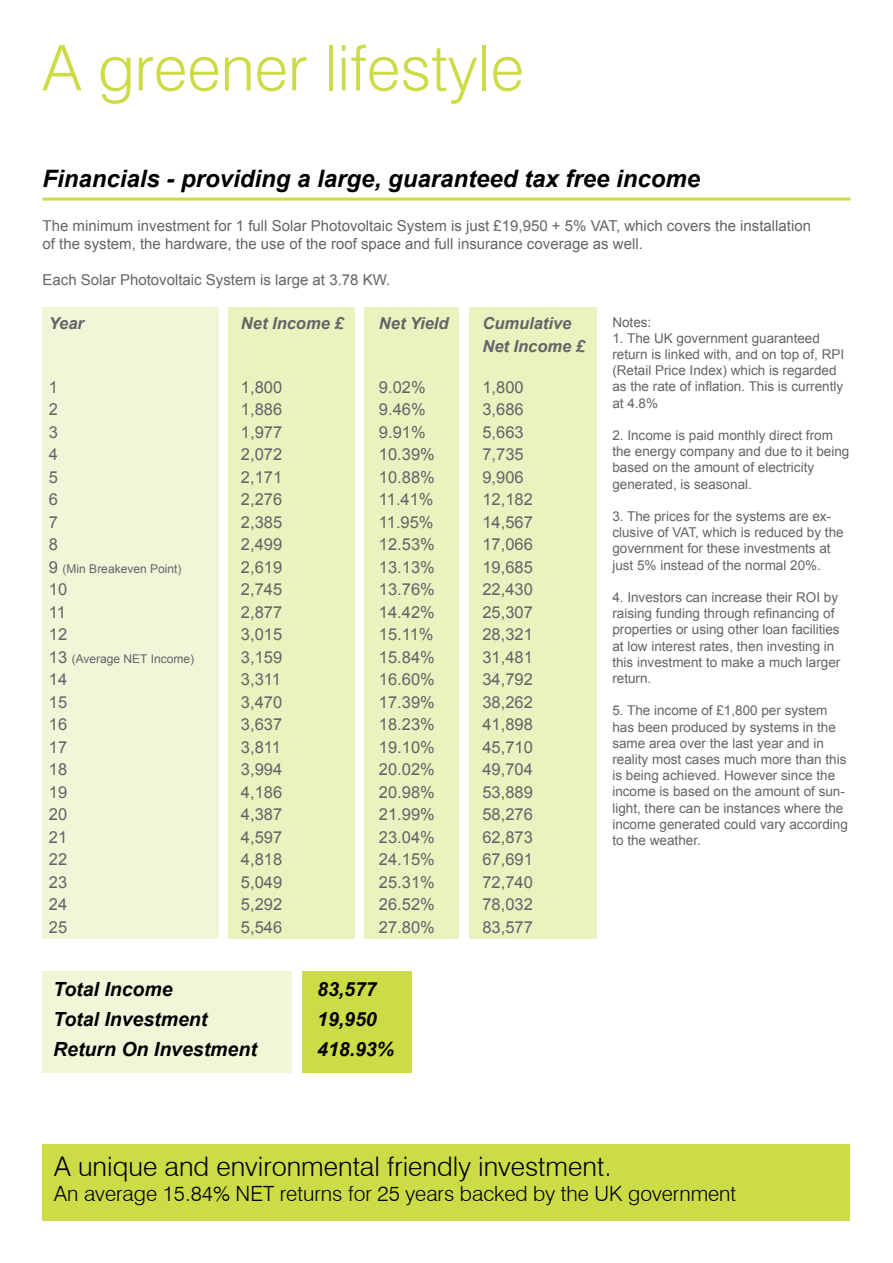
<style>
.page{position:relative;width:893px;height:1263px;background:#fff}
.page>*{position:absolute;margin:0;border:0;box-sizing:border-box;transform-origin:0 0}
.t1{font:300 63px "Swiss 721 BT";color:#ccdc46}
.t2{font:300 27px "Swiss 721 BT";color:#000}
.t3{font:italic 700 24px "Arial";color:#000}
.t4{font:300 21px "Swiss 721 BT";color:#000}
.t5{font:italic 700 19.5px "Arial";color:#000}
.t6{font:16.5px "Arial";color:#636466}
.t7{font:italic 700 16.5px/23.4px "Arial";color:#636466}
.t8{font:15px/18px "Arial";color:#636466}
.t9{font:13.5px/16.2px "Arial";color:#636466}
.t10{font:12px "Arial";color:#636466}
.s1{font-size:16.5px}
</style>
<div class="page">
<div style="left:43px;top:1144px;width:807px;height:76px;background:#ccdc46"></div>
<div style="left:43px;top:308px;width:176px;height:631px;background:#f2f6d9"></div>
<div style="left:43px;top:971px;width:249px;height:101px;background:#f2f6d9"></div>
<div style="left:302px;top:971px;width:110px;height:101px;background:#ccdc46"></div>
<div style="left:229px;top:308px;width:126px;height:631px;background:#ebf1bf"></div>
<div style="left:365px;top:308px;width:94px;height:631px;background:#ebf1bf"></div>
<div style="left:469px;top:308px;width:127px;height:631px;background:#ebf1bf"></div>
<hr style="left:43px;top:198px;width:807px;height:3px;background:#ccdc46">
<h1 class="t1" style="left:43px;top:30px;width:483px">A greener lifestyle</h1>
<h3 class="t3" style="left:43px;top:165px;width:659px">Financials - providing a large, guaranteed tax free income</h3>
<p class="t8" style="left:43px;top:217px;width:770px">The minimum investment for 1 full Solar Photovoltaic System is just £19,950 + 5% VAT, which covers the installation of the system, the hardware, the use of the roof space and full insurance coverage as well.</p>
<p class="t8" style="left:43px;top:271px;width:349px">Each Solar Photovoltaic System is large at 3.78 KW.</p>
<p class="t9" style="left:612px;top:314px;width:41px">Notes:</p>
<p class="t9" style="left:612px;top:330px;width:233px">1. The UK government guaranteed return is linked with, and on top of, RPI (Retail Price Index) which is regarded as the rate of inflation. This is currently at 4.8%</p>
<p class="t9" style="left:612px;top:427px;width:239px">2. Income is paid monthly direct from the energy company and due to it being based on the amount of electricity generated, is seasonal.</p>
<p class="t9" style="left:612px;top:508px;width:233px">3. The prices for the systems are ex&shy;clusive of VAT, which is reduced by the government for these investments at just 5% instead of the normal 20%.</p>
<p class="t9" style="left:612px;top:589px;width:230px">4. Investors can increase their ROI by raising funding through refinancing of properties or using other loan facilities at low interest rates, then investing in this investment to make a much larger return.</p>
<p class="t9" style="left:612px;top:702px;width:237px">5. The income of £1,800 per system has been produced by systems in the same area over the last year and in reality most cases much more than this is being achieved. However since the income is based on the amount of sun&shy;light, there can be instances where the income generated could vary according to the weather.</p>
<p class="t7" style="left:49px;top:311px;width:37px">Year</p>
<p class="t7" style="left:241px;top:311px;width:104px">Net Income £</p>
<p class="t7" style="left:379px;top:311px;width:71px">Net Yield</p>
<p class="t7" style="left:482px;top:311px;width:104px">Cumulative<br>Net Income £</p>
<p class="t6" style="left:49px;top:377px;width:11px">1</p>
<p class="t6" style="left:241px;top:377px;width:43px">1,800</p>
<p class="t6" style="left:379px;top:377px;width:48px">9.02%</p>
<p class="t6" style="left:482px;top:377px;width:43px">1,800</p>
<p class="t6" style="left:49px;top:400px;width:11px">2</p>
<p class="t6" style="left:241px;top:400px;width:43px">1,886</p>
<p class="t6" style="left:379px;top:400px;width:48px">9.46%</p>
<p class="t6" style="left:482px;top:400px;width:43px">3,686</p>
<p class="t6" style="left:49px;top:423px;width:11px">3</p>
<p class="t6" style="left:241px;top:423px;width:43px">1,977</p>
<p class="t6" style="left:379px;top:423px;width:48px">9.91%</p>
<p class="t6" style="left:482px;top:423px;width:43px">5,663</p>
<p class="t6" style="left:49px;top:445px;width:11px">4</p>
<p class="t6" style="left:241px;top:445px;width:43px">2,072</p>
<p class="t6" style="left:379px;top:445px;width:57px">10.39%</p>
<p class="t6" style="left:482px;top:445px;width:43px">7,735</p>
<p class="t6" style="left:49px;top:468px;width:11px">5</p>
<p class="t6" style="left:241px;top:468px;width:43px">2,171</p>
<p class="t6" style="left:379px;top:468px;width:57px">10.88%</p>
<p class="t6" style="left:482px;top:468px;width:43px">9,906</p>
<p class="t6" style="left:49px;top:490px;width:11px">6</p>
<p class="t6" style="left:241px;top:490px;width:43px">2,276</p>
<p class="t6" style="left:379px;top:490px;width:56px">11.41%</p>
<p class="t6" style="left:482px;top:490px;width:52px">12,182</p>
<p class="t6" style="left:49px;top:513px;width:11px">7</p>
<p class="t6" style="left:241px;top:513px;width:43px">2,385</p>
<p class="t6" style="left:379px;top:513px;width:56px">11.95%</p>
<p class="t6" style="left:482px;top:513px;width:52px">14,567</p>
<p class="t6" style="left:49px;top:535px;width:11px">8</p>
<p class="t6" style="left:241px;top:535px;width:43px">2,499</p>
<p class="t6" style="left:379px;top:535px;width:57px">12.53%</p>
<p class="t6" style="left:482px;top:535px;width:52px">17,066</p>
<p class="t10" style="left:49px;top:562px;width:134px"><span class="s1">9</span> (Min Breakeven Point)</p>
<p class="t6" style="left:241px;top:557px;width:43px">2,619</p>
<p class="t6" style="left:379px;top:557px;width:57px">13.13%</p>
<p class="t6" style="left:482px;top:557px;width:52px">19,685</p>
<p class="t6" style="left:49px;top:580px;width:20px">10</p>
<p class="t6" style="left:241px;top:580px;width:43px">2,745</p>
<p class="t6" style="left:379px;top:580px;width:57px">13.76%</p>
<p class="t6" style="left:482px;top:580px;width:52px">22,430</p>
<p class="t6" style="left:49px;top:603px;width:19px">11</p>
<p class="t6" style="left:241px;top:603px;width:43px">2,877</p>
<p class="t6" style="left:379px;top:603px;width:57px">14.42%</p>
<p class="t6" style="left:482px;top:603px;width:52px">25,307</p>
<p class="t6" style="left:49px;top:625px;width:20px">12</p>
<p class="t6" style="left:241px;top:625px;width:43px">3,015</p>
<p class="t6" style="left:379px;top:625px;width:56px">15.11%</p>
<p class="t6" style="left:482px;top:625px;width:52px">28,321</p>
<p class="t10" style="left:49px;top:652px;width:147px"><span class="s1">13</span> (Average NET Income)</p>
<p class="t6" style="left:241px;top:647px;width:43px">3,159</p>
<p class="t6" style="left:379px;top:647px;width:57px">15.84%</p>
<p class="t6" style="left:482px;top:647px;width:52px">31,481</p>
<p class="t6" style="left:49px;top:670px;width:20px">14</p>
<p class="t6" style="left:241px;top:670px;width:42px">3,311</p>
<p class="t6" style="left:379px;top:670px;width:57px">16.60%</p>
<p class="t6" style="left:482px;top:670px;width:52px">34,792</p>
<p class="t6" style="left:49px;top:693px;width:20px">15</p>
<p class="t6" style="left:241px;top:693px;width:43px">3,470</p>
<p class="t6" style="left:379px;top:693px;width:57px">17.39%</p>
<p class="t6" style="left:482px;top:693px;width:52px">38,262</p>
<p class="t6" style="left:49px;top:715px;width:20px">16</p>
<p class="t6" style="left:241px;top:715px;width:43px">3,637</p>
<p class="t6" style="left:379px;top:715px;width:57px">18.23%</p>
<p class="t6" style="left:482px;top:715px;width:52px">41,898</p>
<p class="t6" style="left:49px;top:738px;width:20px">17</p>
<p class="t6" style="left:241px;top:738px;width:42px">3,811</p>
<p class="t6" style="left:379px;top:738px;width:57px">19.10%</p>
<p class="t6" style="left:482px;top:738px;width:52px">45,710</p>
<p class="t6" style="left:49px;top:760px;width:20px">18</p>
<p class="t6" style="left:241px;top:760px;width:43px">3,994</p>
<p class="t6" style="left:379px;top:760px;width:57px">20.02%</p>
<p class="t6" style="left:482px;top:760px;width:52px">49,704</p>
<p class="t6" style="left:49px;top:783px;width:20px">19</p>
<p class="t6" style="left:241px;top:783px;width:43px">4,186</p>
<p class="t6" style="left:379px;top:783px;width:57px">20.98%</p>
<p class="t6" style="left:482px;top:783px;width:52px">53,889</p>
<p class="t6" style="left:49px;top:805px;width:20px">20</p>
<p class="t6" style="left:241px;top:805px;width:43px">4,387</p>
<p class="t6" style="left:379px;top:805px;width:57px">21.99%</p>
<p class="t6" style="left:482px;top:805px;width:52px">58,276</p>
<p class="t6" style="left:49px;top:828px;width:20px">21</p>
<p class="t6" style="left:241px;top:828px;width:43px">4,597</p>
<p class="t6" style="left:379px;top:828px;width:57px">23.04%</p>
<p class="t6" style="left:482px;top:828px;width:52px">62,873</p>
<p class="t6" style="left:49px;top:850px;width:20px">22</p>
<p class="t6" style="left:241px;top:850px;width:43px">4,818</p>
<p class="t6" style="left:379px;top:850px;width:57px">24.15%</p>
<p class="t6" style="left:482px;top:850px;width:52px">67,691</p>
<p class="t6" style="left:49px;top:873px;width:20px">23</p>
<p class="t6" style="left:241px;top:873px;width:43px">5,049</p>
<p class="t6" style="left:379px;top:873px;width:57px">25.31%</p>
<p class="t6" style="left:482px;top:873px;width:52px">72,740</p>
<p class="t6" style="left:49px;top:895px;width:20px">24</p>
<p class="t6" style="left:241px;top:895px;width:43px">5,292</p>
<p class="t6" style="left:379px;top:895px;width:57px">26.52%</p>
<p class="t6" style="left:482px;top:895px;width:52px">78,032</p>
<p class="t6" style="left:49px;top:918px;width:20px">25</p>
<p class="t6" style="left:241px;top:918px;width:43px">5,546</p>
<p class="t6" style="left:379px;top:918px;width:57px">27.80%</p>
<p class="t6" style="left:482px;top:918px;width:52px">83,577</p>
<h3 class="t5" style="left:53px;top:978px;width:121px">Total Income</h3>
<h3 class="t5" style="left:317px;top:978px;width:61px">83,577</h3>
<h3 class="t5" style="left:53px;top:1008px;width:156px">Total Investment</h3>
<h3 class="t5" style="left:317px;top:1008px;width:61px">19,950</h3>
<h3 class="t5" style="left:53px;top:1038px;width:205px">Return On Investment</h3>
<h3 class="t5" style="left:317px;top:1038px;width:78px">418.93%</h3>
<h2 class="t2" style="left:54px;top:1150px;width:559px">A unique and environmental friendly investment.</h2>
<h3 class="t4" style="left:54px;top:1181px;width:684px">An average 15.84% NET returns for 25 years backed by the UK government</h3>
</div>
